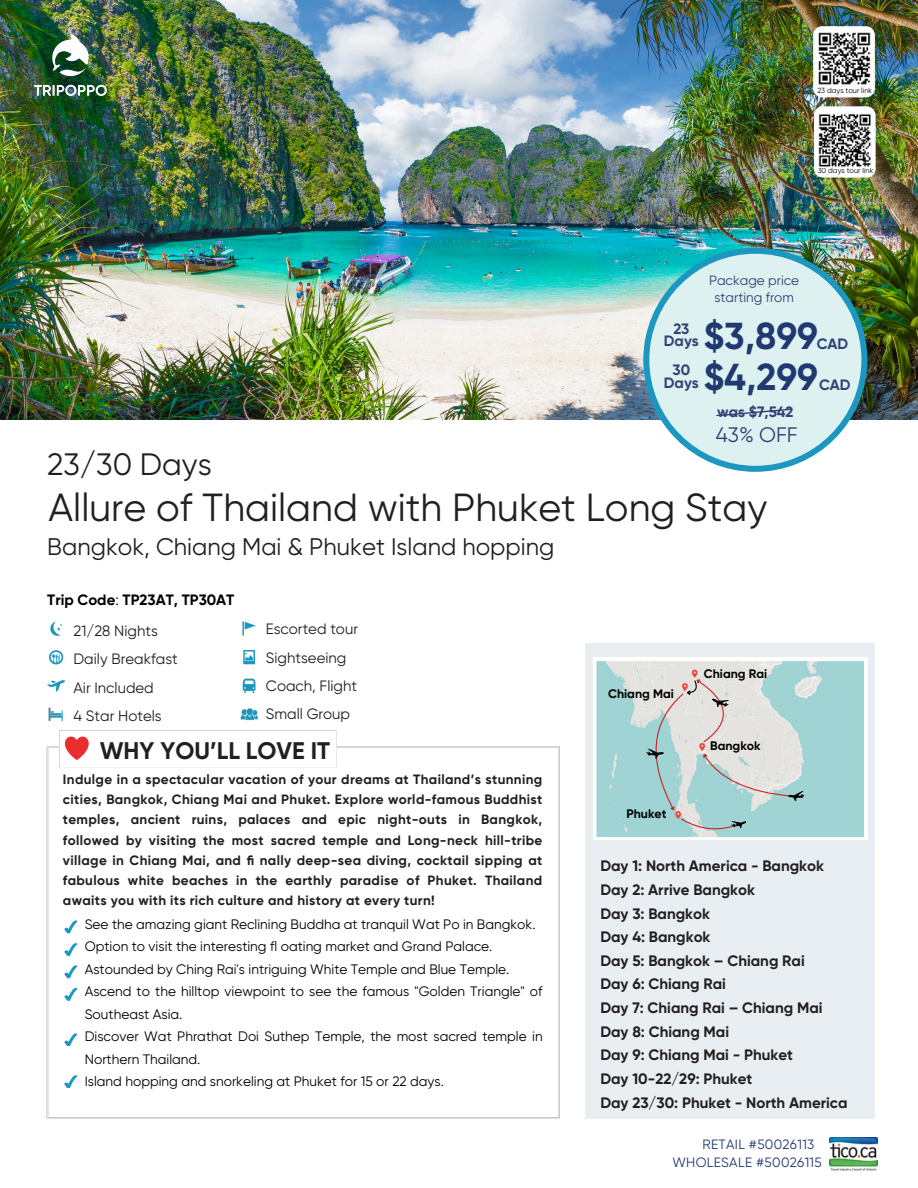
<style>
.page{position:relative;width:918px;height:1188px;background:#fff}
.page>*{position:absolute;margin:0;border:0;box-sizing:border-box;transform-origin:0 0}
.t1{font:39.15px "Gilroy";color:#231f20}
.t2{font:700 37.5px/40.5px "Gilroy";color:#203a71}
.t3{font:30.9px "Gilroy";color:#231f20}
.t4{font:24px "Gilroy";color:#231f20}
.t5{font:700 24px "Gilroy";color:#231f20}
.t6{font:21px "Gilroy";color:#314174}
.t7{font:700 15.15px "Gilroy";color:#231f20}
.t8{font:15px "Gilroy";color:#231f20}
.t9{font:700 15px/12.3px "Gilroy";color:#314174;text-align:center}
.t10{font:700 15px "Gilroy";color:#000}
.t11{font:13.65px/22.5px "Gilroy";color:#000}
.t12{font:700 13.5px/20.2px "Gilroy";letter-spacing:.025em;color:#231f20;text-align:justify}
.t13{font:13.5px "Gilroy";letter-spacing:.025em;color:#203a71}
.t14{font:13.5px/16.8px "Gilroy";color:#314174;text-align:center}
.t15{font:700 12.45px "Gilroy";color:#000}
.t16{font:7.5px "Gilroy";color:#000}
.s1{font-weight:400}
</style>
<div class="page">
<svg style="left:47px;top:680px;width:18px;height:12px"></svg>
<svg style="left:50px;top:622px;width:12px;height:14px"></svg>
<svg style="left:49px;top:650px;width:14px;height:14px"></svg>
<svg style="left:243px;top:650px;width:12px;height:14px"></svg>
<svg style="left:242px;top:622px;width:14px;height:14px"></svg>
<svg style="left:243px;top:679px;width:13px;height:14px"></svg>
<img style="left:46px;top:707px;width:514px;height:412px">
<svg style="left:64px;top:965px;width:13px;height:13px"></svg>
<svg style="left:64px;top:988px;width:13px;height:13px"></svg>
<svg style="left:64px;top:1033px;width:13px;height:13px"></svg>
<svg style="left:64px;top:1075px;width:13px;height:13px"></svg>
<img style="left:1px;top:0;width:916px;height:419px">
<svg style="left:643px;top:248px;width:224px;height:224px;fill:#ddf1f1"></svg>
<svg style="left:64px;top:921px;width:13px;height:12px"></svg>
<svg style="left:64px;top:943px;width:13px;height:13px"></svg>
<svg style="left:716px;top:408px;width:76px;height:8px"></svg>
<div style="left:586px;top:643px;width:289px;height:475px;background:#e8eef1"></div>
<svg style="left:593px;top:658px;width:274px;height:182px"></svg>
<svg style="left:646px;top:675px;width:159px;height:158px"></svg>
<img style="left:30px;top:32px;width:80px;height:71px">
<svg style="left:813px;top:26px;width:62px;height:71px"></svg>
<img style="left:818px;top:32px;width:52px;height:54px">
<svg style="left:814px;top:106px;width:62px;height:71px"></svg>
<img style="left:819px;top:113px;width:53px;height:54px">
<img style="left:830px;top:1137px;width:48px;height:34px">
<p class="t16" style="left:817px;top:86px;width:56px">23 days tour link</p>
<p class="t16" style="left:818px;top:167px;width:57px">30 days tour link</p>
<p class="t14" style="left:709px;top:272px;width:92px">Package price starting from</p>
<p class="t2" style="left:704px;top:316px;width:116px">$3,899 $4,299</p>
<p class="t9" style="left:664px;top:322px;width:36px">23<br>Days</p>
<p class="t9" style="left:664px;top:364px;width:36px">30<br>Days</p>
<p class="t9" style="left:817px;top:337px;width:33px">CAD</p>
<p class="t9" style="left:819px;top:379px;width:33px">CAD</p>
<p class="t9" style="left:717px;top:406px;width:78px">was $7,542</p>
<p class="t6" style="left:716px;top:423px;width:83px">43% OFF</p>
<p class="t3" style="left:47px;top:447px;width:166px">23/30 Days</p>
<p class="t1" style="left:49px;top:485px;width:720px">Allure of Thailand with Phuket Long Stay</p>
<p class="t4" style="left:47px;top:533px;width:509px">Bangkok, Chiang Mai &amp; Phuket Island hopping</p>
<p class="t10" style="left:47px;top:591px;width:189px">Trip Code<span class="s1">:</span> TP23AT, TP30AT</p>
<p class="t8" style="left:73px;top:623px;width:86px">21/28 Nights</p>
<p class="t8" style="left:73px;top:651px;width:106px">Daily Breakfast</p>
<p class="t8" style="left:73px;top:679px;width:82px">Air Included</p>
<p class="t8" style="left:73px;top:707px;width:90px">4 Star Hotels</p>
<h4 class="t8" style="left:266px;top:621px;width:94px">Escorted tour</h4>
<p class="t8" style="left:266px;top:649px;width:82px">Sightseeing</p>
<p class="t8" style="left:266px;top:677px;width:93px">Coach, Flight</p>
<p class="t8" style="left:266px;top:705px;width:86px">Small Group</p>
<p class="t5" style="left:100px;top:736px;width:232px">WHY YOU’LL LOVE IT</p>
<p class="t12" style="left:63px;top:769px;width:481px">Indulge in a spectacular vacation of your dreams at Thailand’s stunning cities, Bangkok, Chiang Mai and Phuket. Explore world-famous Buddhist temples, ancient ruins, palaces and epic night-outs in Bangkok, followed by visiting the most sacred temple and Long-neck hill-tribe village in Chiang Mai, and fi nally deep-sea diving, cocktail sipping at fabulous white beaches in the earthly paradise of Phuket. Thailand awaits you with its rich culture and history at every turn!</p>
<p class="t11" style="left:85px;top:913px;width:452px">See the amazing giant Reclining Buddha at tranquil Wat Po in Bangkok.</p>
<p class="t11" style="left:85px;top:935px;width:409px">Option to visit the interesting fl oating market and Grand Palace.</p>
<p class="t11" style="left:85px;top:958px;width:426px">Astounded by Ching Rai's intriguing White Temple and Blue Temple.</p>
<p class="t11" style="left:85px;top:980px;width:459px">Ascend to the hilltop viewpoint to see the famous "Golden Triangle" of<br>Southeast Asia.</p>
<p class="t11" style="left:85px;top:1025px;width:459px">Discover Wat Phrathat Doi Suthep Temple, the most sacred temple in<br>Northern Thailand.</p>
<p class="t11" style="left:85px;top:1070px;width:361px">Island hopping and snorkeling at Phuket for 15 or 22 days.</p>
<p class="t15" style="left:608px;top:686px;width:67px">Chiang Mai</p>
<p class="t15" style="left:626px;top:806px;width:42px">Phuket</p>
<p class="t15" style="left:704px;top:666px;width:65px">Chiang Rai</p>
<p class="t15" style="left:710px;top:739px;width:52px">Bangkok</p>
<h1 class="t7" style="left:600px;top:857px;width:225px">Day 1: North America - Bangkok</h1>
<p class="t7" style="left:600px;top:881px;width:156px">Day 2: Arrive Bangkok</p>
<p class="t7" style="left:600px;top:904px;width:111px">Day 3: Bangkok</p>
<p class="t7" style="left:600px;top:928px;width:112px">Day 4: Bangkok</p>
<h6 class="t7" style="left:600px;top:952px;width:206px">Day 5: Bangkok – Chiang Rai</h6>
<h3 class="t7" style="left:600px;top:975px;width:127px">Day 6: Chiang Rai</h3>
<h2 class="t7" style="left:600px;top:999px;width:224px">Day 7: Chiang Rai – Chiang Mai</h2>
<h5 class="t7" style="left:600px;top:1022px;width:130px">Day 8: Chiang Mai</h5>
<p class="t7" style="left:600px;top:1046px;width:194px">Day 9: Chiang Mai - Phuket</p>
<p class="t7" style="left:600px;top:1070px;width:154px">Day 10-22/29: Phuket</p>
<p class="t7" style="left:600px;top:1093px;width:249px">Day 23/30: Phuket - North America</p>
<p class="t13" style="left:702px;top:1137px;width:113px">RETAIL #50026113</p>
<p class="t13" style="left:672px;top:1155px;width:151px">WHOLESALE #50026115</p>
</div>
